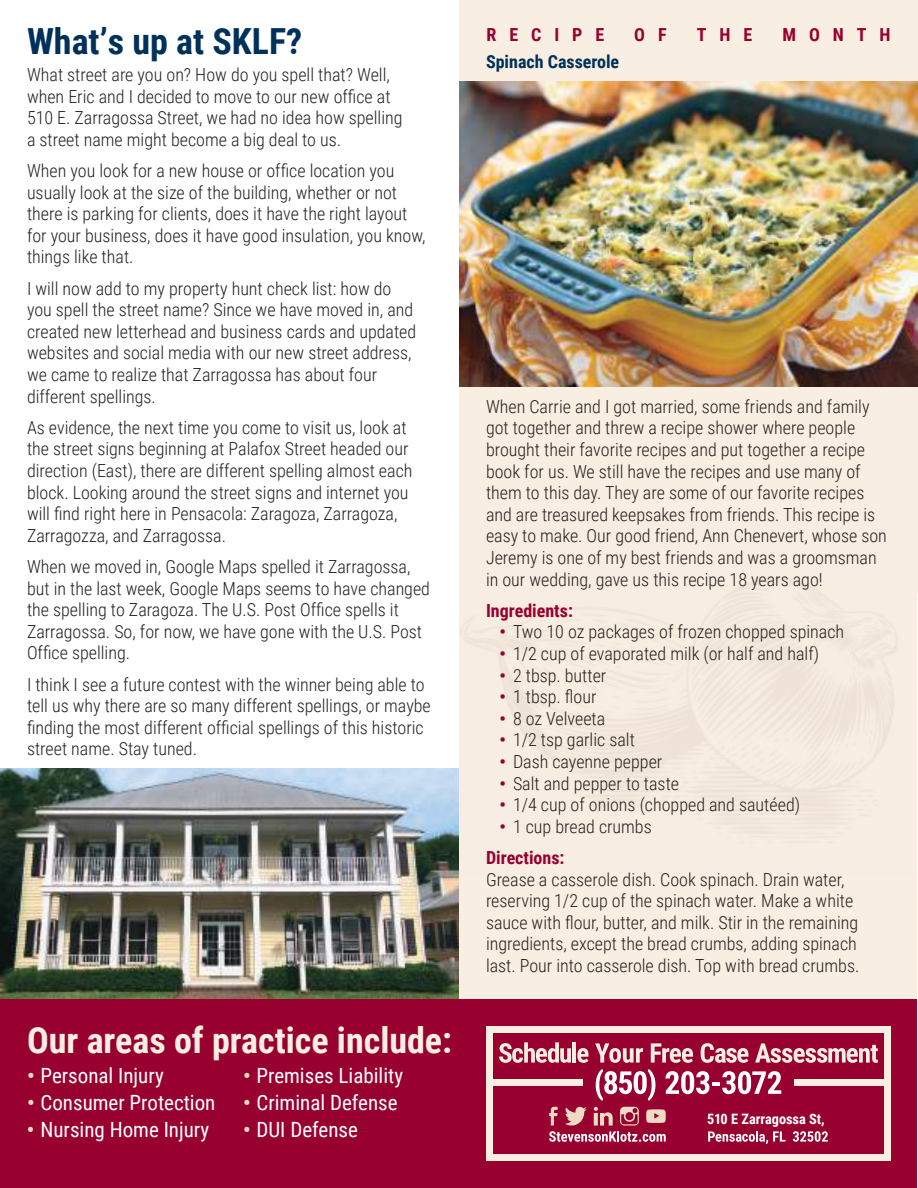
<style>
.page{position:relative;width:918px;height:1188px;background:#fff}
.page>*{position:absolute;margin:0;border:0;box-sizing:border-box;transform-origin:0 0}
.t1{font:700 36px "Roboto Condensed";color:#f8eee2}
.t2{font:700 36px "Roboto Condensed";color:#00315a}
.t3{font:21px "Roboto Condensed";color:#fff}
.t4{font:300 18px/21.6px "Roboto Condensed";color:#241f1f}
.t5{font:700 18px "Roboto Condensed";letter-spacing:.72em;color:#980030}
.t6{font:700 18px "Roboto Condensed";color:#00315a}
.t7{font:700 18px "Roboto Condensed";color:#980030}
.t8{font:700 14.25px "Roboto Condensed";color:#fff}
.s1{font-weight:700;color:#eedbc4}
.s2{font-weight:700;color:#980030}
</style>
<div class="page">
<div style="left:0;top:999px;width:918px;height:189px;background:#980030"></div>
<div style="left:459px;top:0;width:459px;height:999px;background:#f8eee2"></div>
<img style="left:469px;top:578px;width:449px;height:255px">
<img style="left:459px;top:81px;width:459px;height:306px">
<img style="left:917px;top:594px;width:1px;height:594px">
<img style="left:0;top:769px;width:459px;height:230px">
<svg style="left:499px;top:1042px;width:72px;height:21px"></svg>
<hr style="left:572px;top:1042px;width:4px;height:21px;background:#f8eee2">
<svg style="left:577px;top:1048px;width:12px;height:15px"></svg>
<svg style="left:595px;top:1043px;width:48px;height:20px"></svg>
<svg style="left:651px;top:1043px;width:42px;height:20px"></svg>
<svg style="left:701px;top:1043px;width:47px;height:20px"></svg>
<svg style="left:755px;top:1043px;width:123px;height:20px"></svg>
<div style="left:486px;top:1026px;width:7px;height:135px;background:#f8eee2"></div>
<div style="left:884px;top:1026px;width:7px;height:135px;background:#f8eee2"></div>
<div style="left:486px;top:1154px;width:405px;height:7px;background:#f8eee2"></div>
<div style="left:486px;top:1026px;width:405px;height:7px;background:#f8eee2"></div>
<div style="left:486px;top:1079px;width:96px;height:7px;background:#f8eee2"></div>
<div style="left:795px;top:1079px;width:96px;height:7px;background:#f8eee2"></div>
<svg style="left:549px;top:1069px;width:236px;height:75px"></svg>
<svg style="left:793px;top:1131px;width:35px;height:11px"></svg>
<h1 class="t2" style="left:27px;top:16px;width:277px">What’s up at SKLF?</h1>
<p class="t4" style="left:27px;top:63px;width:377px">What street are you on? How do you spell that? Well, when Eric and I decided to move to our new office at 510 E. Zarragossa Street, we had no idea how spelling a street name might become a big deal to us.</p>
<p class="t4" style="left:27px;top:159px;width:400px">When you look for a new house or office location you usually look at the size of the building, whether or not there is parking for clients, does it have the right layout for your business, does it have good insulation, you know, things like that.</p>
<p class="t4" style="left:27px;top:277px;width:391px">I will now add to my property hunt check list: how do you spell the street name? Since we have moved in, and created new letterhead and business cards and updated websites and social media with our new street address, we came to realize that Zarragossa has about four different spellings.</p>
<p class="t4" style="left:27px;top:416px;width:387px">As evidence, the next time you come to visit us, look at the street signs beginning at Palafox Street headed our direction (East), there are different spelling almost each block. Looking around the street signs and internet you will find right here in Pensacola: Zaragoza, Zarragoza, Zarragozza, and Zarragossa.</p>
<p class="t4" style="left:27px;top:555px;width:405px">When we moved in, Google Maps spelled it Zarragossa, but in the last week, Google Maps seems to have changed the spelling to Zaragoza. The U.S. Post Office spells it Zarragossa. So, for now, we have gone with the U.S. Post Office spelling.</p>
<p class="t4" style="left:27px;top:673px;width:405px">I think I see a future contest with the winner being able to tell us why there are so many different spellings, or maybe finding the most different official spellings of this historic street name. Stay tuned.</p>
<h1 class="t1" style="left:27px;top:1015px;width:427px">Our areas of practice include:</h1>
<p class="t3" style="left:27px;top:1061px;width:138px"><span class="s1">•</span> Personal Injury</p>
<p class="t3" style="left:27px;top:1088px;width:190px"><span class="s1">•</span> Consumer Protection</p>
<p class="t3" style="left:27px;top:1115px;width:184px"><span class="s1">•</span> Nursing Home Injury</p>
<p class="t3" style="left:243px;top:1061px;width:162px"><span class="s1">•</span> Premises Liability</p>
<p class="t3" style="left:243px;top:1088px;width:156px"><span class="s1">•</span> Criminal Defense</p>
<p class="t3" style="left:243px;top:1115px;width:116px"><span class="s1">•</span> DUI Defense</p>
<p class="t5" style="left:486px;top:21px;width:119px">RECIPE</p>
<p class="t5" style="left:634px;top:21px;width:34px">O F</p>
<p class="t5" style="left:697px;top:21px;width:57px">THE</p>
<p class="t5" style="left:782px;top:21px;width:110px">MONTH</p>
<p class="t6" style="left:486px;top:48px;width:135px">Spinach Casserole</p>
<p class="t4" style="left:486px;top:395px;width:402px">When Carrie and I got married, some friends and family got together and threw a recipe shower where people brought their favorite recipes and put together a recipe book for us. We still have the recipes and use many of them to this day. They are some of our favorite recipes and are treasured keepsakes from friends. This recipe is easy to make. Our good friend, Ann Chenevert, whose son Jeremy is one of my best friends and was a groomsman in our wedding, gave us this recipe 18 years ago!</p>
<p class="t7" style="left:486px;top:598px;width:88px">Ingredients:</p>
<p class="t4" style="left:500px;top:621px;width:346px"><span class="s2">•</span> Two 10 oz packages of frozen chopped spinach</p>
<p class="t4" style="left:500px;top:642px;width:321px"><span class="s2">•</span> 1/2 cup of evaporated milk (or half and half)</p>
<p class="t4" style="left:500px;top:664px;width:108px"><span class="s2">•</span> 2 tbsp. butter</p>
<p class="t4" style="left:500px;top:685px;width:98px"><span class="s2">•</span> 1 tbsp. flour</p>
<p class="t4" style="left:500px;top:707px;width:107px"><span class="s2">•</span> 8 oz Velveeta</p>
<p class="t4" style="left:500px;top:729px;width:137px"><span class="s2">•</span> 1/2 tsp garlic salt</p>
<p class="t4" style="left:500px;top:750px;width:164px"><span class="s2">•</span> Dash cayenne pepper</p>
<p class="t4" style="left:500px;top:772px;width:181px"><span class="s2">•</span> Salt and pepper to taste</p>
<p class="t4" style="left:500px;top:793px;width:302px"><span class="s2">•</span> 1/4 cup of onions (chopped and sautéed)</p>
<p class="t4" style="left:486px;top:810px;width:167px;line-height:31.2px;text-indent:14px"><span class="s2">•</span> 1 cup bread crumbs<br><span class="s2">Directions:</span></p>
<p class="t4" style="left:486px;top:868px;width:375px">Grease a casserole dish. Cook spinach. Drain water, reserving 1/2 cup of the spinach water. Make a white sauce with flour, butter, and milk. Stir in the remaining ingredients, except the bread crumbs, adding spinach last. Pour into casserole dish. Top with bread crumbs.</p>
<p class="t8" style="left:707px;top:1109px;width:119px">510 E Zarragossa St,</p>
</div>
